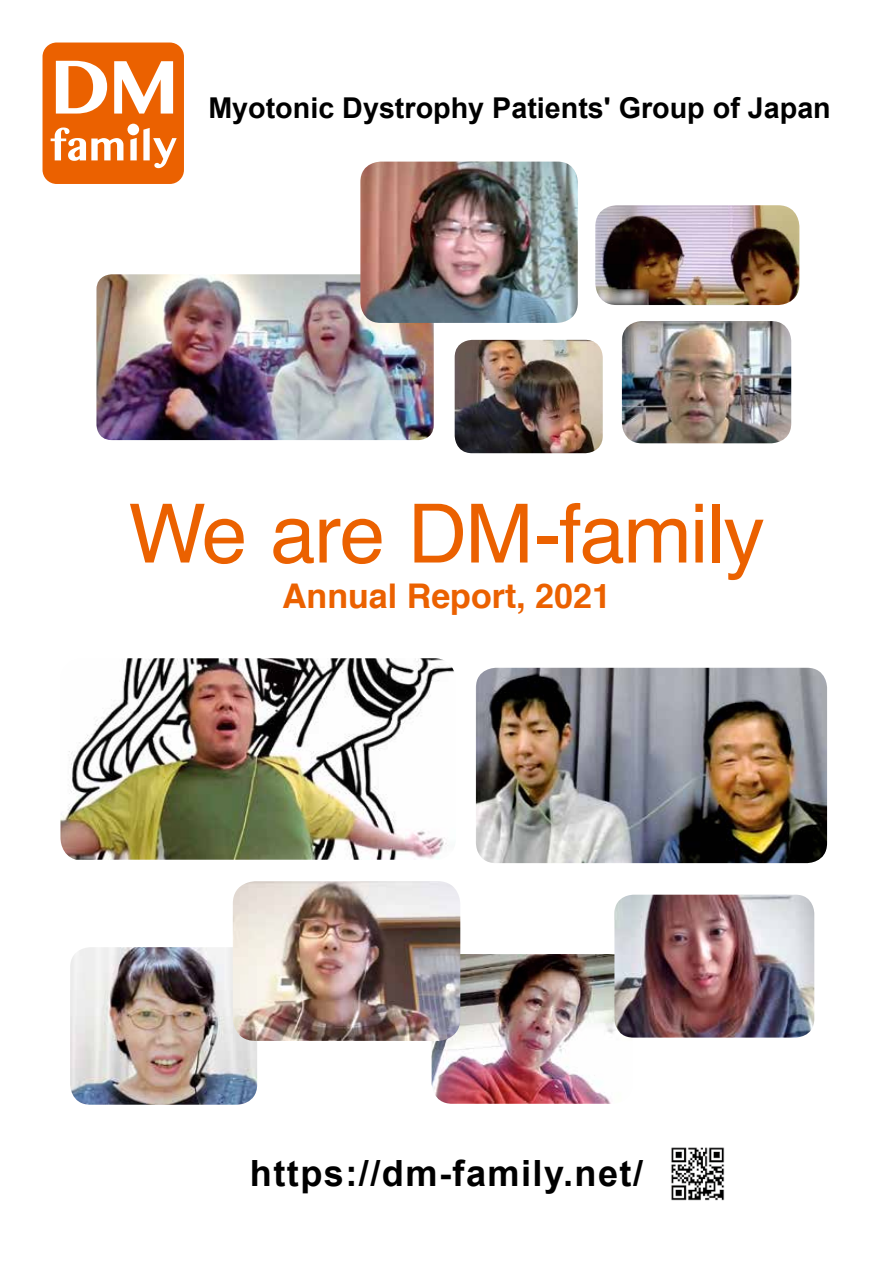
<style>
.page{position:relative;width:893px;height:1263px;background:#fff}
.page>*{position:absolute;margin:0;border:0;box-sizing:border-box;transform-origin:0 0}
.t1{font:81.9px "Helvetica";letter-spacing:-.02em;color:#eb6100}
.t2{font:700 36.15px "Arial";letter-spacing:.04em;color:#000}
.t3{font:700 34.05px "Helvetica";color:#eb6100}
.t4{font:700 28.65px "Arial";color:#000}
</style>
<div class="page">
<img style="left:96px;top:274px;width:338px;height:166px">
<img style="left:476px;top:668px;width:351px;height:195px">
<img style="left:432px;top:954px;width:201px;height:150px">
<img style="left:60px;top:658px;width:394px;height:202px">
<img style="left:614px;top:895px;width:200px;height:142px">
<img style="left:622px;top:321px;width:169px;height:122px">
<img style="left:70px;top:947px;width:187px;height:158px">
<img style="left:233px;top:881px;width:227px;height:160px">
<img style="left:455px;top:340px;width:148px;height:113px">
<img style="left:360px;top:162px;width:218px;height:161px">
<img style="left:595px;top:205px;width:204px;height:100px">
<div style="left:43px;top:43px;width:141px;height:141px;background:#eb6100;border-radius:14px"></div>
<svg style="left:56px;top:61px;width:51px;height:53px"></svg>
<svg style="left:114px;top:61px;width:59px;height:53px"></svg>
<svg style="left:51px;top:128px;width:72px;height:33px"></svg>
<svg style="left:130px;top:138px;width:7px;height:22px"></svg>
<svg style="left:143px;top:128px;width:34px;height:40px"></svg>
<div style="left:127px;top:124px;width:12px;height:11px;background:#fff;border-radius:50%"></div>
<img style="left:671px;top:1147px;width:54px;height:54px">
<p class="t4" style="left:208px;top:89px;width:624px">Myotonic Dystrophy Patients' Group of Japan</p>
<h1 class="t1" style="left:128px;top:471px;width:637px">We are DM-family</h1>
<p class="t3" style="left:282px;top:568px;width:330px">Annual Report, 2021</p>
<p class="t2" style="left:250px;top:1149px;width:395px">https://dm-family.net/</p>
</div>
